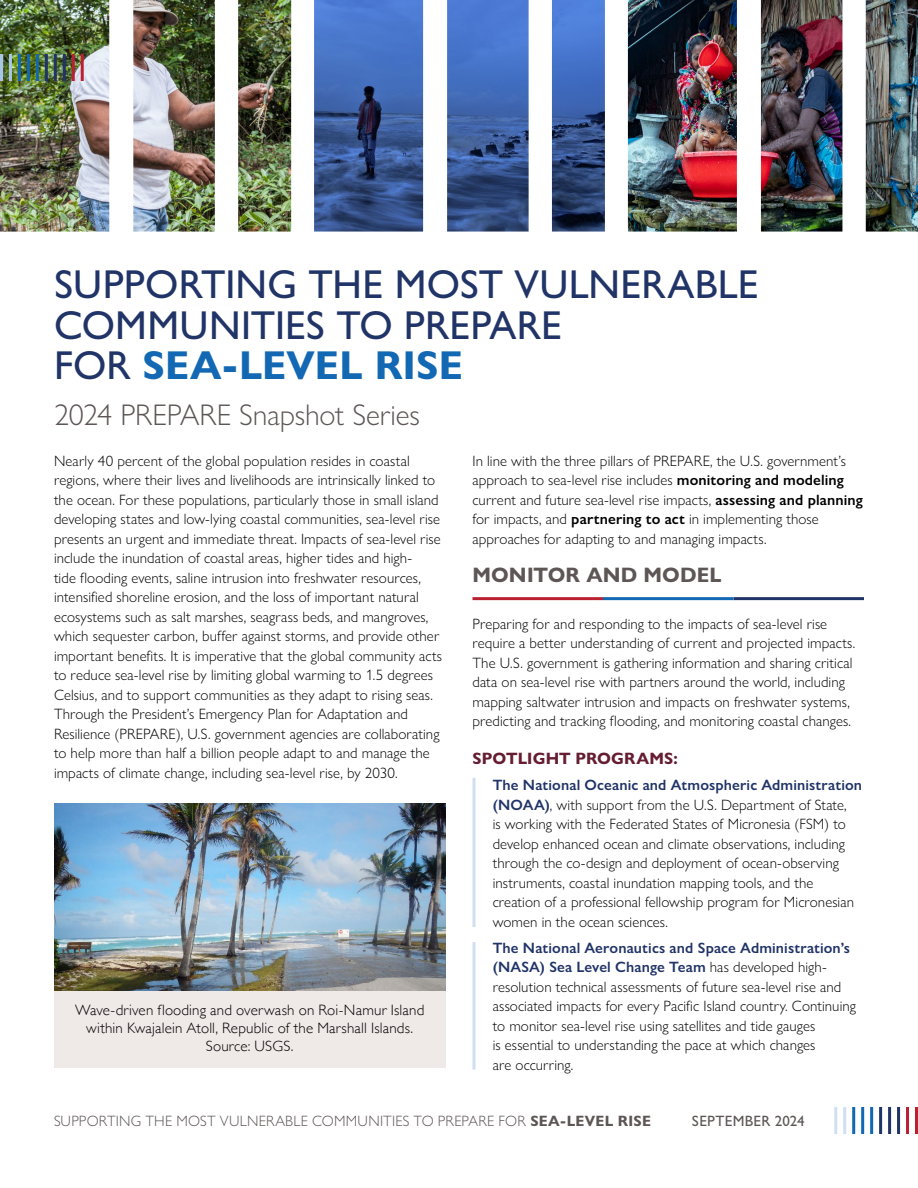
<style>
.page{position:relative;width:918px;height:1188px;background:#fff}
.page>*{position:absolute;margin:0;border:0;box-sizing:border-box;transform-origin:0 0}
.t1{font:500 40.5px/40.5px "Gill Sans Nova";color:#213468}
.t2{font:300 30px "Gill Sans Nova";letter-spacing:-.005em;color:#5d5655}
.t3{font:700 21px "Gill Sans Nova";letter-spacing:.005em;color:#5d5655}
.t4{font:700 16.5px "Gill Sans Nova";letter-spacing:.005em;color:#651d32}
.t5{font:300 15px/19.5px "Gill Sans Nova";letter-spacing:.005em;color:#000}
.t6{font:300 15px/18px "Gill Sans";letter-spacing:.01em;color:#000;text-align:center}
.t7{font:300 15px "Gill Sans Nova";letter-spacing:.01em;color:#5d5655}
.t8{font:500 15px "Gill Sans Nova";letter-spacing:.01em;color:#5d5655}
.s1{font-weight:700;color:#1268b3}
.s2{font-weight:600}
.s3{font-weight:600;color:#fff}
.s4{font-weight:600;color:#213468}
.s5{font-weight:700}
</style>
<div class="page">
<img style="left:0;top:0;width:291px;height:232px">
<img style="left:314px;top:0;width:291px;height:232px">
<img style="left:628px;top:0;width:290px;height:232px">
<img style="left:54px;top:803px;width:392px;height:188px">
<div style="left:54px;top:991px;width:392px;height:77px;background:#efe9e8"></div>
<hr style="left:734px;top:597px;width:130px;height:3px;background:#213468">
<hr style="left:603px;top:597px;width:131px;height:3px;background:#1268b3">
<hr style="left:472px;top:597px;width:131px;height:3px;background:#bb2031">
<hr style="left:72px;top:54px;width:3px;height:27px;background:#bb2031">
<hr style="left:27px;top:54px;width:3px;height:27px;background:#1268b3">
<hr style="left:81px;top:54px;width:3px;height:27px;background:#bb2031">
<hr style="left:36px;top:54px;width:3px;height:27px;background:#1268b3">
<hr style="left:63px;top:54px;width:3px;height:27px;background:#213468">
<hr style="left:18px;top:54px;width:3px;height:27px;background:#1268b3">
<hr style="left:54px;top:54px;width:3px;height:27px;background:#213468">
<hr style="left:9px;top:54px;width:3px;height:27px;background:#a9c5e8">
<hr style="left:45px;top:54px;width:3px;height:27px;background:#213468">
<hr style="left:0;top:54px;width:3px;height:27px;background:#a9c5e8">
<hr style="left:906px;top:1107px;width:3px;height:27px;background:#bb2031">
<hr style="left:861px;top:1107px;width:3px;height:27px;background:#1268b3">
<hr style="left:870px;top:1107px;width:3px;height:27px;background:#1268b3">
<hr style="left:897px;top:1107px;width:3px;height:27px;background:#213468">
<hr style="left:852px;top:1107px;width:3px;height:27px;background:#1268b3">
<hr style="left:888px;top:1107px;width:3px;height:27px;background:#213468">
<hr style="left:843px;top:1107px;width:3px;height:27px;background:#d1dff2">
<hr style="left:834px;top:1107px;width:3px;height:27px;background:#d1dff2">
<hr style="left:879px;top:1107px;width:3px;height:27px;background:#213468">
<hr style="left:915px;top:1107px;width:3px;height:27px;background:#bb2031">
<hr style="left:472px;top:778px;width:4px;height:149px;background:#dce7f5">
<svg style="left:472px;top:942px;width:4px;height:128px"></svg>
<h1 class="t1" style="left:54px;top:264px;width:706px">SUPPORTING THE MOST VULNERABLE<br>COMMUNITIES TO PREPARE<br>FOR <span class="s1">SEA-LEVEL RISE</span></h1>
<h2 class="t2" style="left:54px;top:396px;width:368px">2024 PREPARE Snapshot Series</h2>
<p class="t5" style="left:54px;top:451px;width:390px">Nearly 40 percent of the global population resides in coastal regions, where their lives and livelihoods are intrinsically linked to the ocean. For these populations, particularly those in small island developing states and low-lying coastal communities, sea-level rise presents an urgent and immediate threat. Impacts of sea-level rise include the inundation of coastal areas, higher tides and high-<br>tide flooding events, saline intrusion into freshwater resources, intensified shoreline erosion, and the loss of important natural ecosystems such as salt marshes, seagrass beds, and mangroves, which sequester carbon, buffer against storms, and provide other important benefits. It is imperative that the global community acts to reduce sea-level rise by limiting global warming to 1.5 degrees Celsius, and to support communities as they adapt to rising seas.<br>Through the President’s Emergency Plan for Adaptation and Resilience (PREPARE), U.S. government agencies are collaborating to help more than half a billion people adapt to and manage the impacts of climate change, including sea-level rise, by 2030.</p>
<p class="t5" style="left:472px;top:451px;width:392px">In line with the three pillars of PREPARE, the U.S. government’s approach to sea-level rise includes <span class="s2">monitoring and modeling </span>current and future sea-level rise impacts, <span class="s2">assessing and planning </span>for impacts, and <span class="s2">partnering to act</span> in implementing those approaches for adapting to and managing impacts.</p>
<h2 class="t3" style="left:472px;top:562px;width:251px">MONITOR AND MODEL</h2>
<p class="t5" style="left:472px;top:614px;width:384px">Preparing for and responding to the impacts of sea-level rise require a better understanding of current and projected impacts.<br>The U.S. government is gathering information and sharing critical data on sea-level rise with partners around the world, including mapping saltwater intrusion and impacts on freshwater systems, predicting and tracking flooding, and monitoring coastal changes.</p>
<h3 class="t4" style="left:472px;top:748px;width:207px">SPOTLIGHT PROGRAMS:</h3>
<p class="t5" style="left:493px;top:775px;width:371px;text-indent:-14px"><span class="s3">•</span> <span class="s4">The National Oceanic and Atmospheric Administration (NOAA)</span>, with support from the U.S. Department of State,<br>is working with the Federated States of Micronesia (FSM) to develop enhanced ocean and climate observations, including through the co-design and deployment of ocean-observing instruments, coastal inundation mapping tools, and the creation of a professional fellowship program for Micronesian women in the ocean sciences.</p>
<p class="t5" style="left:493px;top:938px;width:365px;text-indent:-14px"><span class="s3">•</span> <span class="s4">The National Aeronautics and Space Administration’s (NASA) Sea Level Change Team</span> has developed high&shy;resolution technical assessments of future sea-level rise and associated impacts for every Pacific Island country. Continuing to monitor sea-level rise using satellites and tide gauges<br>is essential to understanding the pace at which changes<br>are occurring.</p>
<p class="t6" style="left:75px;top:1000px;width:351px">Wave-driven flooding and overwash on Roi-Namur Island within Kwajalein Atoll, Republic of the Marshall Islands.<br>Source: USGS.</p>
<p class="t7" style="left:54px;top:1112px;width:599px">SUPPORTING THE MOST VULNERABLE COMMUNITIES TO PREPARE FOR <span class="s5">SEA-LEVEL RISE</span></p>
<p class="t8" style="left:692px;top:1112px;width:114px">SEPTEMBER 2024</p>
</div>
